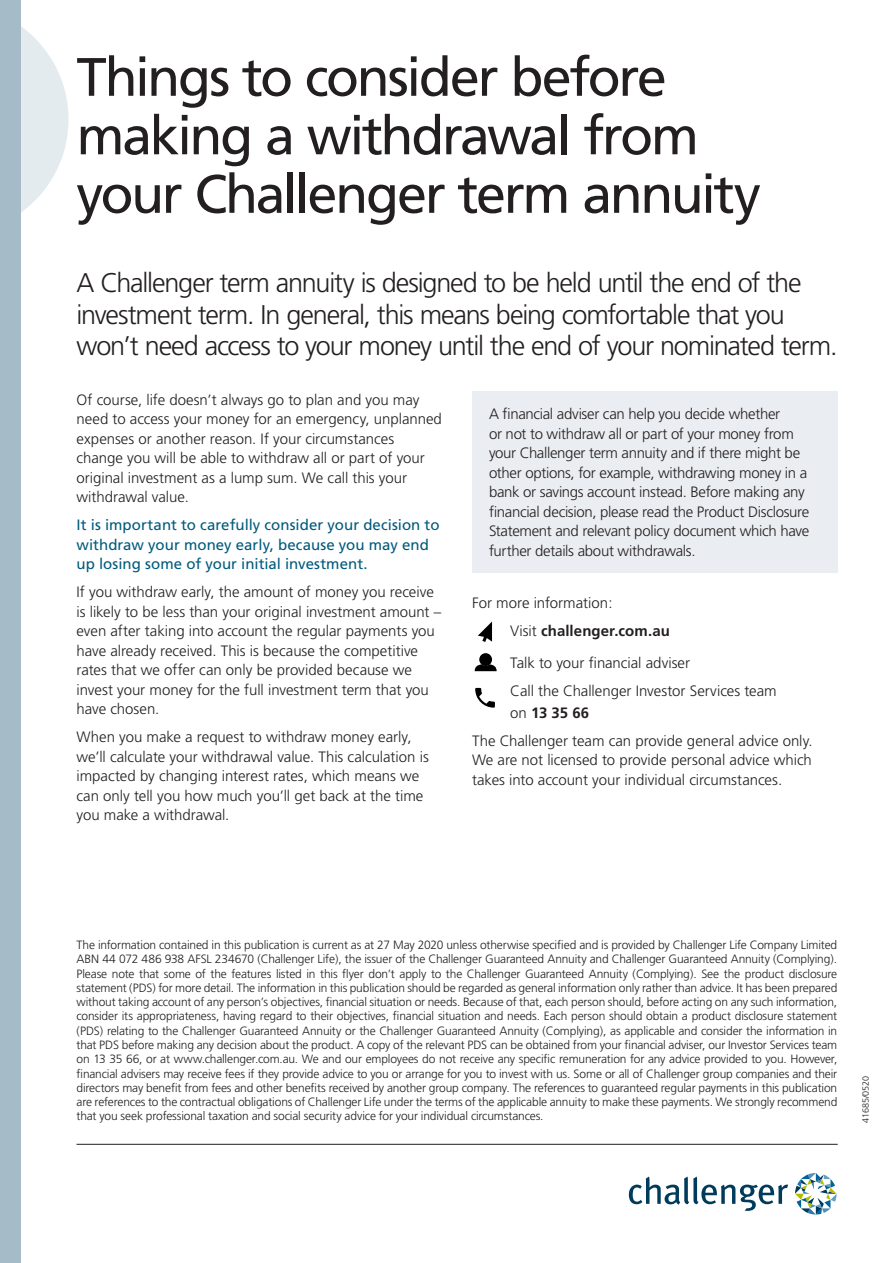
<style>
.page{position:relative;width:893px;height:1263px;background:#fff}
.page>*{position:absolute;margin:0;border:0;box-sizing:border-box;transform-origin:0 0}
.t1{font:54px/58.5px "Frutiger";letter-spacing:-.045em;color:#231f20}
.intro_para{font:300 27px/31.5px "Frutiger";letter-spacing:-.04em;color:#231f20}
.MAIN_BODY{font:300 15px/19.5px "Frutiger";letter-spacing:-.005em;color:#231f20}
.MAIN_BODY-2{font:15px/19.5px "Frutiger";letter-spacing:.005em;color:#005b7d}
.t2{font:700 15px "Frutiger";letter-spacing:.005em;color:#231f20}
.Footnotes_T_Cs{font:300 12px/14.2px "Frutiger";letter-spacing:-.015em;color:#231f20;text-align:justify}
.t3{font:300 9px "Frutiger";color:#231f20}
.s1{font-weight:300}
.s2{font-weight:700}
</style>
<div class="page">
<svg style="left:629px;top:1176px;width:159px;height:35px"></svg>
<svg style="left:795px;top:1173px;width:42px;height:41px"></svg>
<hr style="left:77px;top:1144px;width:761px;height:1px;background:#231f20">
<svg style="left:21px;top:26px;width:48px;height:186px"></svg>
<div style="left:472px;top:391px;width:366px;height:182px;background:#eaedf1"></div>
<svg style="left:478px;top:621px;width:14px;height:21px"></svg>
<div style="left:479px;top:653px;width:13px;height:13px;background:#000;border-radius:50%"></div>
<svg style="left:475px;top:664px;width:22px;height:7px"></svg>
<svg style="left:475px;top:688px;width:20px;height:20px"></svg>
<div style="left:0;top:0;width:21px;height:1263px;background:#a6bbc8"></div>
<p class="t1" style="left:77px;top:48px;width:686px">Things to consider before making a withdrawal from your Challenger term annuity</p>
<p class="intro_para" style="left:77px;top:268px;width:762px">A Challenger term annuity is designed to be held until the end of the investment term. In general, this means being comfortable that you won’t need access to your money until the end of your nominated term.</p>
<p class="MAIN_BODY" style="left:77px;top:390px;width:367px">Of course, life doesn’t always go to plan and you may need to access your money for an emergency, unplanned expenses or another reason. If your circumstances change you will be able to withdraw all or part of your original investment as a lump sum. We call this your withdrawal value.</p>
<p class="MAIN_BODY-2" style="left:77px;top:515px;width:364px">It is important to carefully consider your decision to withdraw your money early, because you may end up losing some of your initial investment.</p>
<p class="MAIN_BODY" style="left:77px;top:582px;width:366px">If you withdraw early, the amount of money you receive is likely to be less than your original investment amount – even after taking into account the regular payments you have already received. This is because the competitive rates that we offer can only be provided because we invest your money for the full investment term that you have chosen.</p>
<p class="MAIN_BODY" style="left:77px;top:727px;width:354px">When you make a request to withdraw money early, we’ll calculate your withdrawal value. This calculation is impacted by changing interest rates, which means we can only tell you how much you’ll get back at the time you make a withdrawal.</p>
<p class="MAIN_BODY" style="left:489px;top:405px;width:322px">A financial adviser can help you decide whether<br>or not to withdraw all or part of your money from your Challenger term annuity and if there might be other options, for example, withdrawing money in a bank or savings account instead. Before making any financial decision, please read the Product Disclosure Statement and relevant policy document which have further details about withdrawals.</p>
<p class="MAIN_BODY" style="left:472px;top:593px;width:142px">For more information:</p>
<p class="t2" style="left:510px;top:622px;width:161px"><span class="s1">Visit</span> challenger.com.au</p>
<p class="MAIN_BODY" style="left:510px;top:653px;width:181px">Talk to your financial adviser</p>
<p class="MAIN_BODY" style="left:510px;top:680px;width:268px;line-height:21.6px">Call the Challenger Investor Services team on <span class="s2">13 35 66</span></p>
<p class="MAIN_BODY" style="left:472px;top:731px;width:342px;text-align:justify">The Challenger team can provide general advice only.<br>We are not licensed to provide personal advice which takes into account your individual circumstances.</p>
<p class="Footnotes_T_Cs" style="left:77px;top:938px;width:762px">The information contained in this publication is current as at 27 May 2020 unless otherwise specified and is provided by Challenger Life Company Limited ABN 44 072 486 938 AFSL 234670 (Challenger Life), the issuer of the Challenger Guaranteed Annuity and Challenger Guaranteed Annuity (Complying).<br>Please note that some of the features listed in this flyer don’t apply to the Challenger Guaranteed Annuity (Complying). See the product disclosure statement (PDS) for more detail. The information in this publication should be regarded as general information only rather than advice. It has been prepared without taking account of any person’s objectives, financial situation or needs. Because of that, each person should, before acting on any such information, consider its appropriateness, having regard to their objectives, financial situation and needs. Each person should obtain a product disclosure statement (PDS) relating to the Challenger Guaranteed Annuity or the Challenger Guaranteed Annuity (Complying), as applicable and consider the information in that PDS before making any decision about the product. A copy of the relevant PDS can be obtained from your financial adviser, our Investor Services team on 13 35 66, or at www.challenger.com.au. We and our employees do not receive any specific remuneration for any advice provided to you. However, financial advisers may receive fees if they provide advice to you or arrange for you to invest with us. Some or all of Challenger group companies and their directors may benefit from fees and other benefits received by another group company. The references to guaranteed regular payments in this publication are references to the contractual obligations of Challenger Life under the terms of the applicable annuity to make these payments. We strongly recommend that you seek professional taxation and social security advice for your individual circumstances.</p>
<p class="t3" style="left:860px;top:1123px;width:49px;rotate:-90deg">41685/0520</p>
</div>
